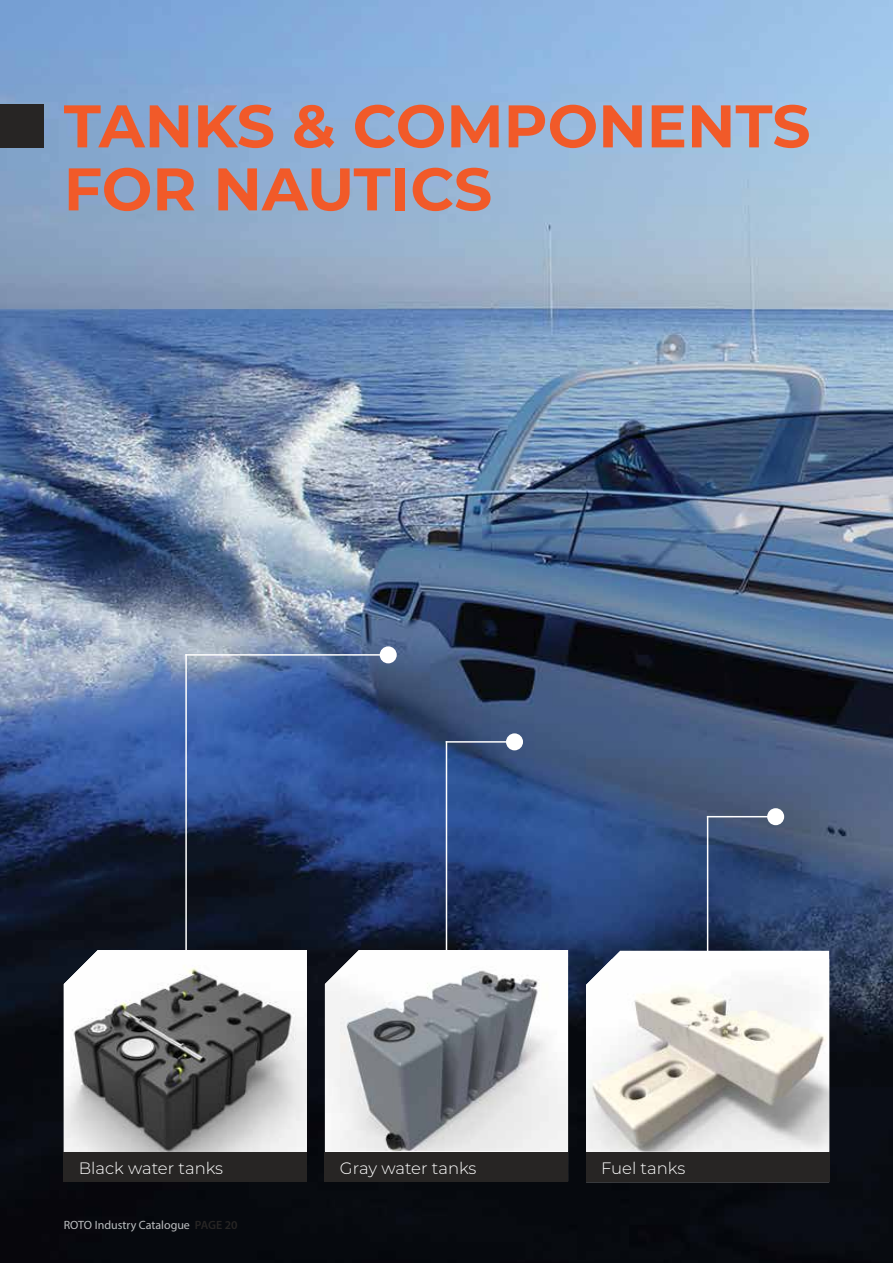
<style>
.page{position:relative;width:893px;height:1263px;background:#fff}
.page>*{position:absolute;margin:0;border:0;box-sizing:border-box;transform-origin:0 0}
.t1{font:700 60px/63px "Montserrat";color:#f15a29}
.t2{font:300 16.5px "Montserrat";color:#fff}
.t3{font:12px "Myriad Pro";color:#bcbec0}
.s1{font-weight:600;color:#272524}
</style>
<div class="page">
<img style="left:0;top:0;width:893px;height:1263px">
<div style="left:380px;top:646px;width:17px;height:17px;background:#fff;border-radius:50%"></div>
<hr style="left:185px;top:654px;width:2px;height:297px;background:#fff">
<hr style="left:185px;top:654px;width:203px;height:2px;background:#fff">
<hr style="left:446px;top:741px;width:1px;height:210px;background:#fff">
<hr style="left:446px;top:741px;width:68px;height:2px;background:#fff">
<div style="left:506px;top:733px;width:17px;height:17px;background:#fff;border-radius:50%"></div>
<hr style="left:707px;top:816px;width:1px;height:143px;background:#fff">
<hr style="left:707px;top:816px;width:69px;height:1px;background:#fff">
<div style="left:767px;top:808px;width:17px;height:17px;background:#fff;border-radius:50%"></div>
<svg style="left:586px;top:951px;width:243px;height:8px"></svg>
<img style="left:586px;top:959px;width:243px;height:193px">
<img style="left:64px;top:950px;width:243px;height:202px">
<img style="left:325px;top:950px;width:243px;height:201px">
<div style="left:586px;top:1152px;width:243px;height:30px;background:#272524"></div>
<div style="left:64px;top:1152px;width:243px;height:30px;background:#272524"></div>
<div style="left:325px;top:1152px;width:243px;height:30px;background:#272524"></div>
<div style="left:0;top:104px;width:44px;height:44px;background:#272524"></div>
<h1 class="t1" style="left:64px;top:92px;width:748px">TANKS &amp; COMPONENTS<br>FOR NAUTICS</h1>
<p class="t2" style="left:79px;top:1157px;width:146px">Black water tanks</p>
<p class="t2" style="left:340px;top:1157px;width:138px">Gray water tanks</p>
<p class="t2" style="left:601px;top:1157px;width:86px">Fuel tanks</p>
<p class="t3" style="left:64px;top:1217px;width:175px">ROTO Industry Catalogue <span class="s1">PAGE 20</span></p>
</div>
